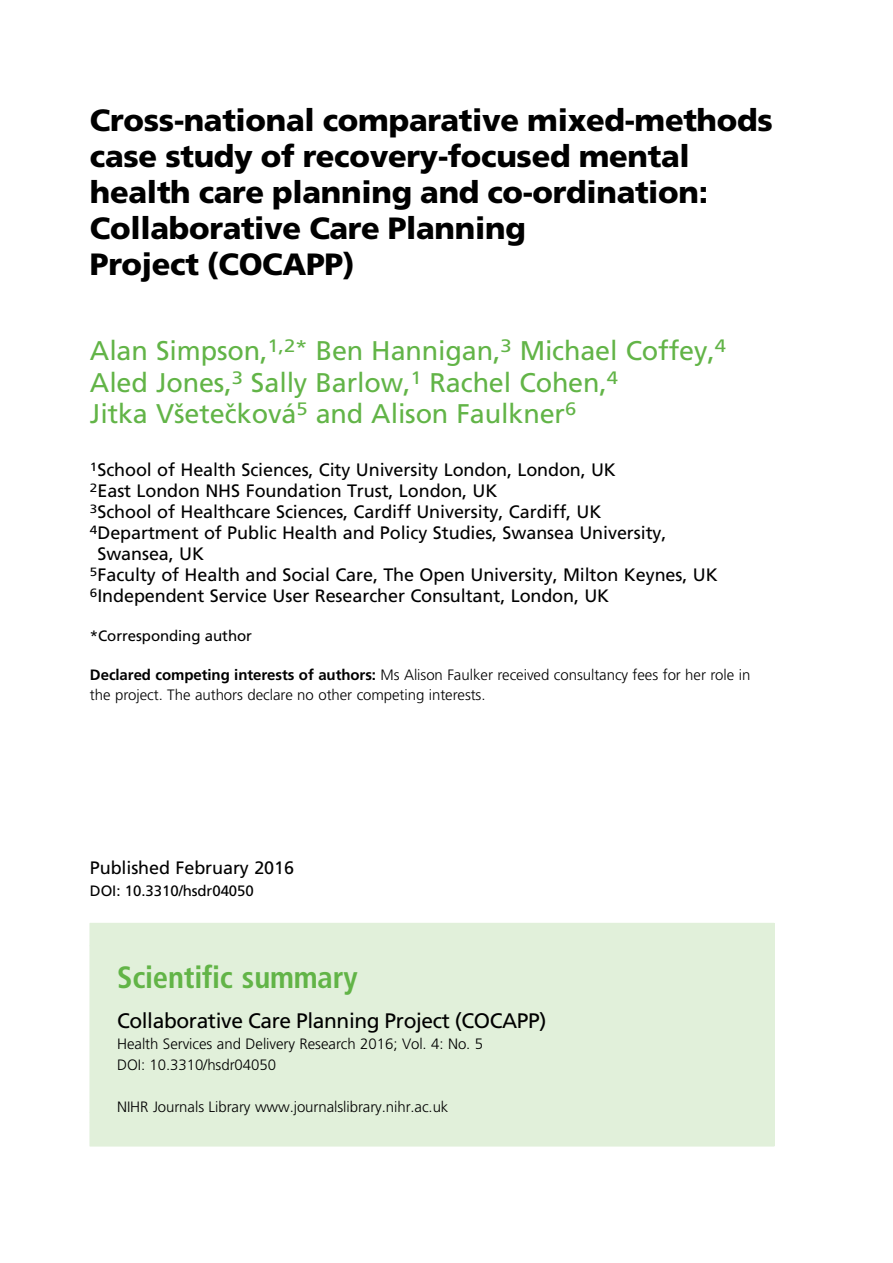
<style>
.page{position:relative;width:893px;height:1263px;background:#fff}
.page>*{position:absolute;margin:0;border:0;box-sizing:border-box;transform-origin:0 0}
.t1{font:30.75px/36px "Adv TT20 abcef 8.B";letter-spacing:-.005em;color:#000}
.t2{font:30.75px "Adv TT24 c 3 cae 3.B";color:#62b447}
.t3{font:27px/31.5px "Adv TT118 e 7927";color:#62b447}
.t4{font:21px "Adv TT118 e 7927";letter-spacing:-.015em;color:#000}
.t5{font:18px "Adv TT118 e 7927";color:#000}
.t6{font:15px/19.5px "Adv T Tebabd 7 da";color:#000}
.t7{font:15px "Adv TT118 e 7927";color:#000}
.s1{font-family:"Adv PSA334"}
.s2{font-family:"Adv TT6 c 1 def 61.B"}
</style>
<div class="page">
<div style="left:90px;top:923px;width:684px;height:223px;background:#e1f0da"></div>
<h1 class="t1" style="left:90px;top:105px;width:684px">Cross-national comparative mixed-methods case study of recovery-focused mental health care planning and co-ordination:<br>Collaborative Care Planning<br>Project (COCAPP)</h1>
<h2 class="t3" style="left:90px;top:337px;width:637px">Alan Simpson,<sup>1,2</sup><sup>*</sup> Ben Hannigan,<sup>3</sup> Michael Coffey,<sup>4<br></sup>Aled Jones,<sup>3</sup> Sally Barlow,<sup>1</sup> Rachel Cohen,<sup>4<br></sup>Jitka V<span class="s1">sˇ</span>ete<span class="s1">cˇ</span>ková<sup>5</sup> and Alison Faulkner<sup>6</sup></h2>
<p class="t5" style="left:90px;top:463px;width:527px"><sup>1</sup>School of Health Sciences, City University London, London, UK</p>
<p class="t5" style="left:90px;top:484px;width:409px"><sup>2</sup>East London NHS Foundation Trust, London, UK</p>
<p class="t5" style="left:90px;top:505px;width:513px"><sup>3</sup>School of Healthcare Sciences, Cardiff University, Cardiff, UK</p>
<p class="t5" style="left:90px;top:526px;width:578px"><sup>4</sup>Department of Public Health and Policy Studies, Swansea University,</p>
<p class="t5" style="left:97px;top:547px;width:108px">Swansea, UK</p>
<p class="t5" style="left:90px;top:568px;width:629px"><sup>5</sup>Faculty of Health and Social Care, The Open University, Milton Keynes, UK</p>
<p class="t5" style="left:90px;top:589px;width:521px"><sup>6</sup>Independent Service User Researcher Consultant, London, UK</p>
<p class="t7" style="left:90px;top:630px;width:163px">*Corresponding author</p>
<p class="t6" style="left:90px;top:666px;width:662px"><span class="s2">Declared competing interests of authors:</span> Ms Alison Faulker received consultancy fees for her role in the project. The authors declare no other competing interests.</p>
<p class="t5" style="left:90px;top:860px;width:206px">Published February 2016</p>
<p class="t7" style="left:90px;top:885px;width:165px">DOI: 10.3310/hsdr04050</p>
<h1 class="t2" style="left:117px;top:966px;width:242px">Scientific summary</h1>
<p class="t4" style="left:117px;top:1012px;width:431px">Collaborative Care Planning Project (COCAPP)</p>
<p class="t6" style="left:117px;top:1035px;width:368px;line-height:21px">Health Services and Delivery Research 2016; Vol. 4: No. 5<br>DOI: 10.3310/hsdr04050</p>
<p class="t6" style="left:117px;top:1098px;width:333px">NIHR Journals Library www.journalslibrary.nihr.ac.uk</p>
</div>
